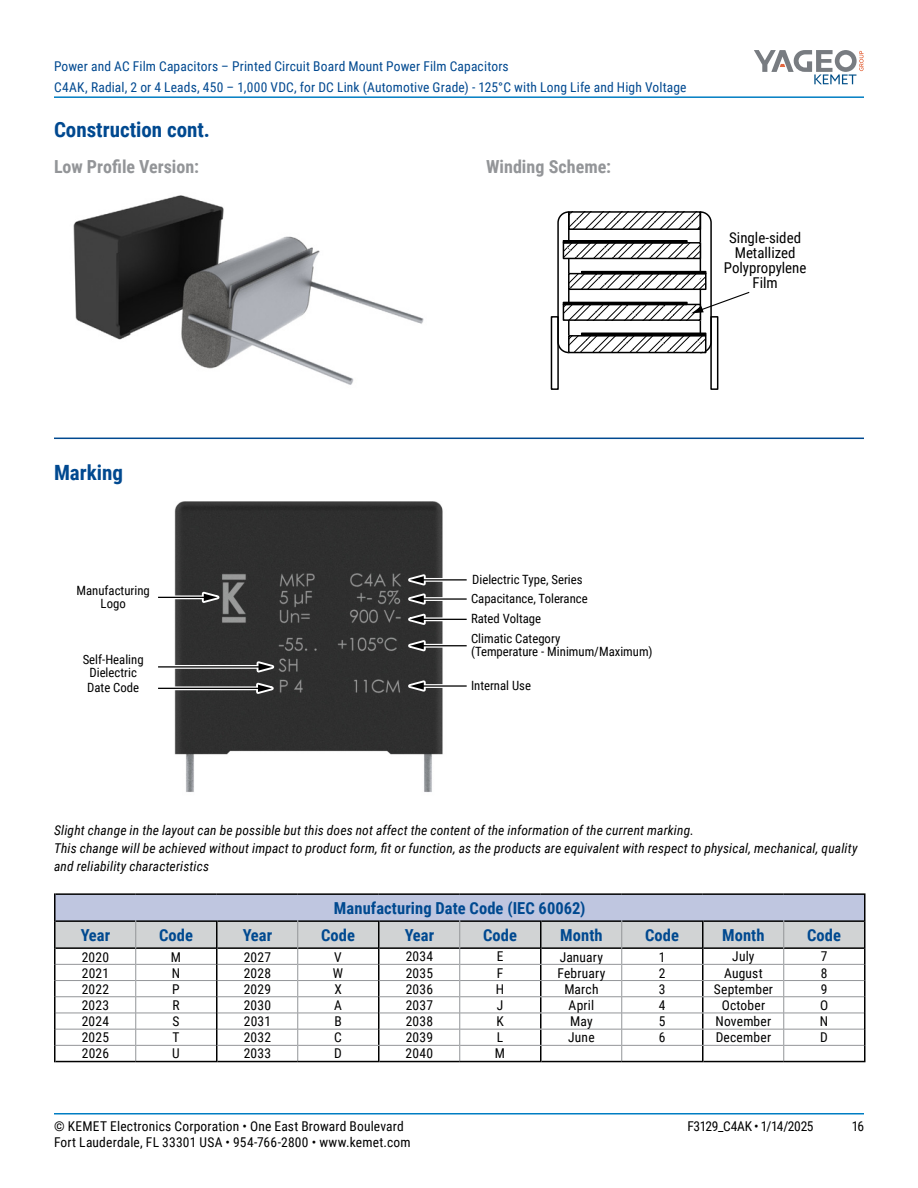
<style>
.page{position:relative;width:918px;height:1188px;background:#fff}
.page>*{position:absolute;margin:0;border:0;box-sizing:border-box;transform-origin:0 0}
.t1{font:700 21px "Roboto Condensed";color:#004990}
.t2{font:700 18px "Roboto Condensed";color:#939598}
.t3{font:700 16.5px "Roboto Condensed";letter-spacing:.005em;color:#004990}
.t4{font:14.85px/14.9px "Roboto Condensed";color:#000;text-align:center}
.t5{font:13.5px "Roboto Condensed";letter-spacing:.015em;color:#000}
.t6{font:italic 13.5px/18px "Roboto Condensed";letter-spacing:.01em;color:#000}
.t7{font:13.5px/21px "Roboto Condensed";letter-spacing:.015em;color:#004990}
.t8{font:13.5px "Roboto Condensed";letter-spacing:-.025em;color:#000}
.t9{font:12.75px/12.8px "Roboto Condensed";color:#000;text-align:center}
</style>
<div class="page">
<hr style="left:54px;top:1113px;width:810px;height:2px;background:#007dc3">
<hr style="left:54px;top:96px;width:810px;height:2px;background:#007dc3">
<svg style="left:754px;top:50px;width:110px;height:34px"></svg>
<hr style="left:54px;top:438px;width:810px;height:1px;background:#004990">
<img style="left:73px;top:195px;width:351px;height:190px">
<svg style="left:570px;top:213px;width:121px;height:15px"></svg>
<div style="left:568px;top:211px;width:133px;height:19px;border:1px solid #000"></div>
<svg style="left:557px;top:211px;width:13px;height:143px"></svg>
<svg style="left:565px;top:244px;width:126px;height:13px"></svg>
<div style="left:563px;top:242px;width:138px;height:17px;border:1px solid #000"></div>
<svg style="left:570px;top:275px;width:121px;height:13px"></svg>
<div style="left:568px;top:273px;width:138px;height:17px;border:1px solid #000"></div>
<svg style="left:565px;top:306px;width:126px;height:13px"></svg>
<div style="left:563px;top:304px;width:138px;height:17px;border:1px solid #000"></div>
<svg style="left:570px;top:337px;width:121px;height:14px"></svg>
<div style="left:568px;top:335px;width:138px;height:18px;border:1px solid #000"></div>
<div style="left:563px;top:240px;width:125px;height:4px;border:1px solid #000"></div>
<div style="left:563px;top:302px;width:125px;height:3px;border:1px solid #000"></div>
<div style="left:581px;top:271px;width:125px;height:3px;border:1px solid #000"></div>
<div style="left:581px;top:333px;width:125px;height:3px;border:1px solid #000"></div>
<div style="left:710px;top:316px;width:8px;height:74px;border:1px solid #000"></div>
<div style="left:551px;top:316px;width:8px;height:74px;border:1px solid #000"></div>
<svg style="left:691px;top:211px;width:59px;height:143px"></svg>
<img style="left:174px;top:502px;width:269px;height:290px">
<svg style="left:174px;top:665px;width:79px;height:4px"></svg>
<svg style="left:429px;top:578px;width:14px;height:4px"></svg>
<svg style="left:429px;top:597px;width:14px;height:4px"></svg>
<svg style="left:158px;top:595px;width:41px;height:4px"></svg>
<svg style="left:429px;top:617px;width:38px;height:4px"></svg>
<svg style="left:429px;top:644px;width:38px;height:4px"></svg>
<svg style="left:429px;top:684px;width:14px;height:4px"></svg>
<svg style="left:158px;top:686px;width:95px;height:4px"></svg>
<hr style="left:158px;top:666px;width:103px;height:2px;background:#000">
<hr style="left:421px;top:579px;width:46px;height:2px;background:#000">
<hr style="left:421px;top:598px;width:46px;height:2px;background:#000">
<hr style="left:158px;top:597px;width:48px;height:1px;background:#000">
<svg style="left:199px;top:589px;width:33px;height:17px"></svg>
<hr style="left:421px;top:619px;width:46px;height:1px;background:#000">
<svg style="left:395px;top:571px;width:34px;height:57px;background:#484848"></svg>
<hr style="left:421px;top:645px;width:46px;height:1px;background:#000">
<svg style="left:395px;top:637px;width:34px;height:17px"></svg>
<hr style="left:421px;top:685px;width:46px;height:2px;background:#000">
<svg style="left:395px;top:678px;width:34px;height:17px"></svg>
<hr style="left:158px;top:688px;width:103px;height:1px;background:#000">
<svg style="left:253px;top:658px;width:34px;height:39px"></svg>
<div style="left:55px;top:894px;width:810px;height:27px;background:#bfc6e0"></div>
<hr style="left:56px;top:893px;width:80px;height:2px;background:#000">
<hr style="left:54px;top:893px;width:2px;height:28px;background:#000">
<hr style="left:136px;top:893px;width:81px;height:2px;background:#000">
<hr style="left:217px;top:893px;width:81px;height:2px;background:#000">
<hr style="left:298px;top:893px;width:81px;height:2px;background:#000">
<hr style="left:379px;top:893px;width:81px;height:2px;background:#000">
<hr style="left:460px;top:893px;width:81px;height:2px;background:#000">
<hr style="left:541px;top:893px;width:81px;height:2px;background:#000">
<hr style="left:622px;top:893px;width:81px;height:2px;background:#000">
<hr style="left:703px;top:893px;width:81px;height:2px;background:#000">
<hr style="left:784px;top:893px;width:80px;height:2px;background:#000">
<hr style="left:864px;top:893px;width:2px;height:28px;background:#000">
<svg style="left:54px;top:920px;width:812px;height:142px"></svg>
<p class="t7" style="left:54px;top:55px;width:634px">Power and AC Film Capacitors – Printed Circuit Board Mount Power Film Capacitors<br>C4AK, Radial, 2 or 4 Leads, 450 – 1,000 VDC, for DC Link (Automotive Grade) - 125°C with Long Life and High Voltage</p>
<h1 class="t1" style="left:54px;top:115px;width:158px">Construction cont.</h1>
<h2 class="t2" style="left:54px;top:154px;width:147px">Low Profile Version:</h2>
<h2 class="t2" style="left:486px;top:154px;width:127px">Winding Scheme:</h2>
<p class="t4" style="left:724px;top:230px;width:84px">Single-sided<br>Metallized<br>Polypropylene<br>Film</p>
<h1 class="t1" style="left:54px;top:457px;width:71px">Marking</h1>
<p class="t9" style="left:472px;top:572px;width:112px">Dielectric Type, Series</p>
<p class="t9" style="left:77px;top:584px;width:75px">Manufacturing<br>Logo</p>
<p class="t9" style="left:471px;top:588px;width:118px;line-height:20.1px;text-align:left">Capacitance, Tolerance<br>Rated Voltage<br>Climatic Category</p>
<p class="t9" style="left:471px;top:644px;width:183px">(Temperature - Minimum/Maximum)</p>
<p class="t9" style="left:471px;top:678px;width:62px">Internal Use</p>
<p class="t9" style="left:83px;top:653px;width:63px">Self-Healing<br>Dielectric</p>
<p class="t9" style="left:87px;top:680px;width:53px">Date Code</p>
<p class="t6" style="left:54px;top:821px;width:805px">Slight change in the layout can be possible but this does not affect the content of the information of the current marking.<br>This change will be achieved without impact to product form, fit or function, as the products are equivalent with respect to physical, mechanical, quality and reliability characteristics</p>
<p class="t3" style="left:334px;top:896px;width:253px">Manufacturing Date Code (IEC 60062)</p>
<p class="t3" style="left:81px;top:923px;width:31px">Year</p>
<p class="t3" style="left:159px;top:923px;width:36px">Code</p>
<p class="t3" style="left:243px;top:923px;width:31px">Year</p>
<p class="t3" style="left:321px;top:923px;width:36px">Code</p>
<p class="t3" style="left:405px;top:923px;width:31px">Year</p>
<p class="t3" style="left:483px;top:923px;width:36px">Code</p>
<p class="t3" style="left:560px;top:923px;width:44px">Month</p>
<p class="t3" style="left:645px;top:923px;width:36px">Code</p>
<p class="t3" style="left:722px;top:923px;width:44px">Month</p>
<p class="t3" style="left:807px;top:923px;width:36px">Code</p>
<p class="t5" style="left:82px;top:947px;width:29px">2020</p>
<p class="t5" style="left:171px;top:947px;width:12px">M</p>
<p class="t5" style="left:244px;top:947px;width:29px">2027</p>
<p class="t5" style="left:334px;top:947px;width:9px">V</p>
<p class="t5" style="left:406px;top:947px;width:29px">2034</p>
<p class="t5" style="left:497px;top:947px;width:8px">E</p>
<p class="t5" style="left:560px;top:947px;width:45px">January</p>
<p class="t5" style="left:659px;top:947px;width:8px">1</p>
<p class="t5" style="left:732px;top:947px;width:24px">July</p>
<p class="t5" style="left:821px;top:947px;width:8px">7</p>
<p class="t5" style="left:82px;top:963px;width:29px">2021</p>
<p class="t5" style="left:172px;top:963px;width:10px">N</p>
<p class="t5" style="left:244px;top:963px;width:29px">2028</p>
<p class="t5" style="left:333px;top:963px;width:12px">W</p>
<p class="t5" style="left:406px;top:963px;width:29px">2035</p>
<p class="t5" style="left:497px;top:963px;width:8px">F</p>
<p class="t5" style="left:558px;top:963px;width:49px">February</p>
<p class="t5" style="left:659px;top:963px;width:8px">2</p>
<p class="t5" style="left:724px;top:963px;width:40px">August</p>
<p class="t5" style="left:821px;top:963px;width:8px">8</p>
<p class="t5" style="left:82px;top:979px;width:29px">2022</p>
<p class="t5" style="left:172px;top:979px;width:9px">P</p>
<p class="t5" style="left:244px;top:979px;width:29px">2029</p>
<p class="t5" style="left:334px;top:979px;width:9px">X</p>
<p class="t5" style="left:406px;top:979px;width:29px">2036</p>
<p class="t5" style="left:496px;top:979px;width:10px">H</p>
<p class="t5" style="left:564px;top:979px;width:36px">March</p>
<p class="t5" style="left:659px;top:979px;width:8px">3</p>
<p class="t5" style="left:714px;top:979px;width:61px">September</p>
<p class="t5" style="left:821px;top:979px;width:8px">9</p>
<p class="t5" style="left:82px;top:996px;width:29px">2023</p>
<p class="t5" style="left:172px;top:996px;width:9px">R</p>
<p class="t5" style="left:244px;top:996px;width:29px">2030</p>
<p class="t5" style="left:334px;top:996px;width:9px">A</p>
<p class="t5" style="left:406px;top:996px;width:29px">2037</p>
<p class="t5" style="left:497px;top:996px;width:8px">J</p>
<p class="t5" style="left:569px;top:996px;width:27px">April</p>
<p class="t5" style="left:659px;top:996px;width:8px">4</p>
<p class="t5" style="left:722px;top:996px;width:45px">October</p>
<p class="t5" style="left:820px;top:996px;width:10px">O</p>
<p class="t5" style="left:82px;top:1012px;width:29px">2024</p>
<p class="t5" style="left:173px;top:1012px;width:8px">S</p>
<p class="t5" style="left:244px;top:1012px;width:29px">2031</p>
<p class="t5" style="left:334px;top:1012px;width:9px">B</p>
<p class="t5" style="left:406px;top:1012px;width:29px">2038</p>
<p class="t5" style="left:496px;top:1012px;width:9px">K</p>
<p class="t5" style="left:570px;top:1012px;width:24px">May</p>
<p class="t5" style="left:659px;top:1012px;width:8px">5</p>
<p class="t5" style="left:716px;top:1012px;width:57px">November</p>
<p class="t5" style="left:820px;top:1012px;width:10px">N</p>
<p class="t5" style="left:82px;top:1028px;width:29px">2025</p>
<p class="t5" style="left:173px;top:1028px;width:9px">T</p>
<p class="t5" style="left:244px;top:1028px;width:29px">2032</p>
<p class="t5" style="left:334px;top:1028px;width:9px">C</p>
<p class="t5" style="left:406px;top:1028px;width:29px">2039</p>
<p class="t5" style="left:497px;top:1028px;width:8px">L</p>
<p class="t5" style="left:568px;top:1028px;width:28px">June</p>
<p class="t5" style="left:659px;top:1028px;width:8px">6</p>
<p class="t5" style="left:716px;top:1028px;width:57px">December</p>
<p class="t5" style="left:820px;top:1028px;width:9px">D</p>
<p class="t5" style="left:82px;top:1044px;width:29px">2026</p>
<p class="t5" style="left:172px;top:1044px;width:9px">U</p>
<p class="t5" style="left:244px;top:1044px;width:29px">2033</p>
<p class="t5" style="left:334px;top:1044px;width:9px">D</p>
<p class="t5" style="left:406px;top:1044px;width:29px">2040</p>
<p class="t5" style="left:495px;top:1044px;width:12px">M</p>
<p class="t5" style="left:54px;top:1116px;width:351px">© KEMET Electronics Corporation • One East Broward Boulevard</p>
<p class="t8" style="left:687px;top:1116px;width:128px">F3129_C4AK • 1/14/2025</p>
<p class="t5" style="left:852px;top:1116px;width:14px">16</p>
<p class="t5" style="left:54px;top:1133px;width:358px">Fort Lauderdale, FL 33301 USA • 954-766-2800 • www.kemet.com</p>
</div>
